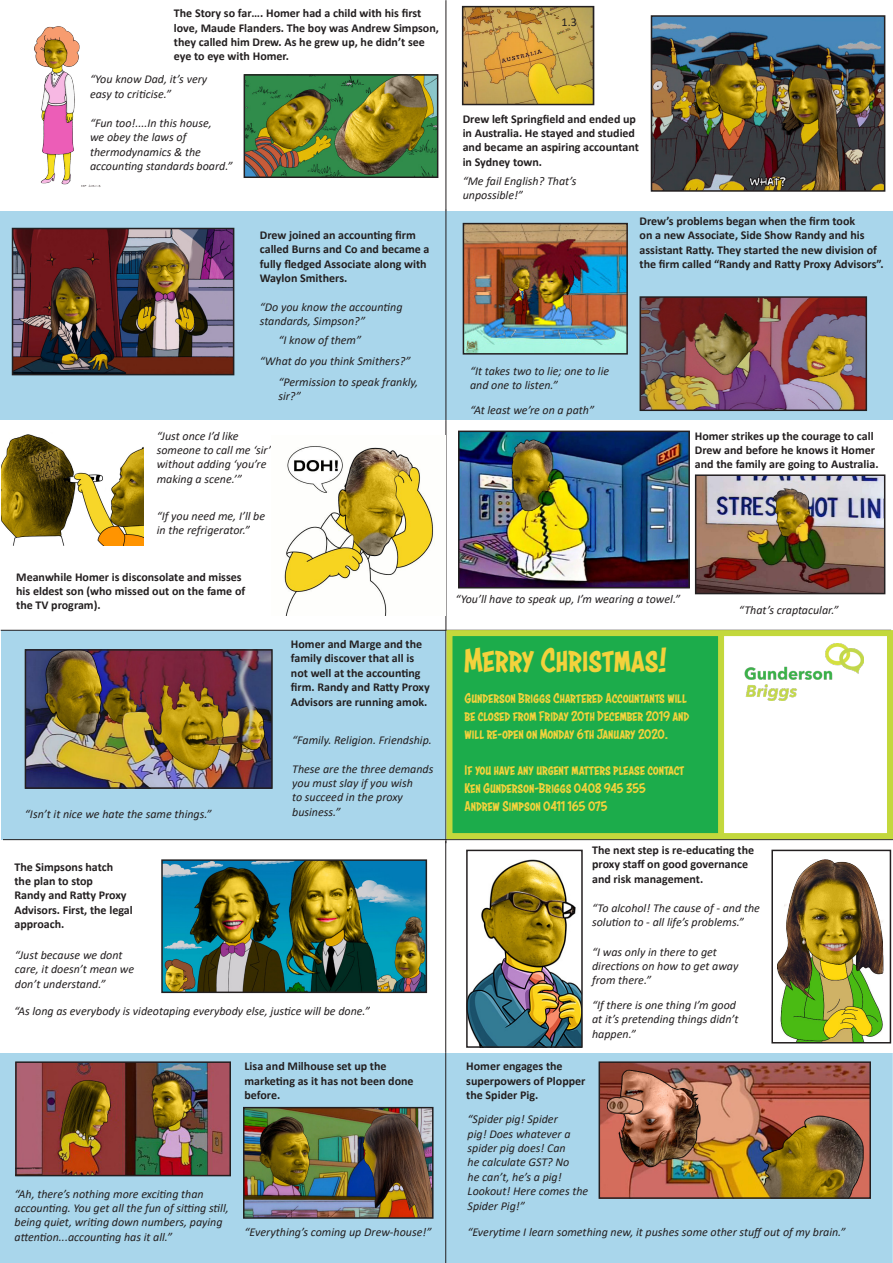
<style>
.page{position:relative;width:893px;height:1263px;background:#fff}
.page>*{position:absolute;margin:0;border:0;box-sizing:border-box;transform-origin:0 0}
.t1{font:36px "Astounder Squared BB";color:#f3d23c}
.t2{font:15px/18px "Astounder Squared BB";color:#f3d23c}
.t3{font:italic 12px/14.4px "Calibri";color:#231f20}
.t4{font:700 12px/14.4px "Calibri";color:#231f20}
.t5{font:12px "Calibri";color:#231f20}
</style>
<div class="page">
<img style="left:34px;top:26px;width:67px;height:161px">
<div style="left:1px;top:211px;width:892px;height:209px;background:#a9d6eb"></div>
<div style="left:1px;top:630px;width:445px;height:210px;background:#a9d6eb"></div>
<div style="left:1px;top:1053px;width:891px;height:210px;background:#a9d6eb"></div>
<img style="left:465px;top:9px;width:126px;height:93px">
<div style="left:462px;top:6px;width:132px;height:99px;border:2px solid #231f20"></div>
<hr style="left:446px;top:421px;width:1px;height:211px;background:#231f20">
<hr style="left:445px;top:1052px;width:1px;height:211px;background:#231f20">
<hr style="left:446px;top:210px;width:1px;height:211px;background:#231f20">
<hr style="left:446px;top:0;width:1px;height:210px;background:#231f20">
<hr style="left:446px;top:632px;width:1px;height:211px;background:#231f20">
<hr style="left:445px;top:841px;width:1px;height:211px;background:#231f20">
<div style="left:452px;top:632px;width:269px;height:204px;background:#1cac4b"></div>
<hr style="left:1px;top:630px;width:890px;height:1px;background:#231f20">
<img style="left:247px;top:77px;width:188px;height:98px">
<div style="left:244px;top:74px;width:194px;height:104px;border:2px solid #231f20"></div>
<img style="left:654px;top:18px;width:228px;height:171px">
<div style="left:651px;top:15px;width:234px;height:177px;border:2px solid #231f20"></div>
<img style="left:15px;top:231px;width:216px;height:141px">
<div style="left:12px;top:228px;width:222px;height:147px;border:2px solid #231f20"></div>
<img style="left:466px;top:226px;width:159px;height:126px">
<div style="left:463px;top:223px;width:165px;height:132px;border:2px solid #231f20"></div>
<img style="left:643px;top:299px;width:221px;height:109px">
<div style="left:640px;top:296px;width:227px;height:115px;border:2px solid #231f20"></div>
<img style="left:1px;top:434px;width:143px;height:111px">
<img style="left:284px;top:446px;width:151px;height:169px">
<img style="left:461px;top:434px;width:226px;height:151px">
<div style="left:458px;top:431px;width:232px;height:157px;border:2px solid #231f20"></div>
<img style="left:698px;top:477px;width:184px;height:114px">
<div style="left:695px;top:474px;width:190px;height:120px;border:2px solid #231f20"></div>
<img style="left:28px;top:652px;width:242px;height:134px">
<div style="left:25px;top:649px;width:248px;height:140px;border:2px solid #231f20"></div>
<img style="left:777px;top:859px;width:107px;height:181px">
<div style="left:771px;top:850px;width:120px;height:193px;border:2px solid #231f20"></div>
<img style="left:18px;top:1064px;width:210px;height:109px">
<div style="left:15px;top:1061px;width:216px;height:115px;border:2px solid #231f20"></div>
<img style="left:246px;top:1110px;width:185px;height:106px">
<div style="left:243px;top:1107px;width:191px;height:112px;border:2px solid #231f20"></div>
<img style="left:602px;top:1064px;width:266px;height:132px">
<div style="left:599px;top:1061px;width:272px;height:138px;border:2px solid #231f20"></div>
<img style="left:744px;top:643px;width:120px;height:58px">
<hr style="left:3px;top:839px;width:890px;height:1px;background:#231f20">
<div style="left:446px;top:630px;width:447px;height:209px;border:6px solid #c3d83c"></div>
<div style="left:718px;top:632px;width:6px;height:204px;background:#c3d83c"></div>
<img style="left:469px;top:859px;width:111px;height:186px">
<div style="left:466px;top:850px;width:117px;height:198px;border:2px solid #231f20"></div>
<img style="left:164px;top:862px;width:260px;height:128px">
<div style="left:161px;top:859px;width:266px;height:134px;border:2px solid #231f20"></div>
<p class="t4" style="left:174px;top:6px;width:266px">The Story so far…. Homer had a child with his first love, Maude Flanders. The boy was Andrew Simpson, they called him Drew. As he grew up, he didn’t see eye to eye with Homer.</p>
<p class="t3" style="left:90px;top:71px;width:119px">“You know Dad, it’s very easy to criticise.”</p>
<p class="t3" style="left:90px;top:115px;width:144px">“Fun too!....In this house,<br>we obey the laws of thermodynamics &amp; the accounting standards board.”</p>
<p class="t4" style="left:260px;top:228px;width:171px">Drew joined an accounting firm called Burns and Co and became a fully fledged Associate along with<br>Waylon Smithers.</p>
<p class="t3" style="left:260px;top:299px;width:144px">“Do you know the accounting standards, Simpson?”</p>
<p class="t3" style="left:278px;top:332px;width:84px">“I know of them”</p>
<p class="t3" style="left:260px;top:353px;width:152px">“What do you think Smithers?”</p>
<p class="t3" style="left:278px;top:374px;width:141px">“Permission to speak frankly, sir?”</p>
<p class="t3" style="left:157px;top:428px;width:116px">“Just once I’d like someone to call me ‘sir’ without adding ‘you’re making a scene.’”</p>
<p class="t3" style="left:157px;top:508px;width:110px">“If you need me, I’ll be in the refrigerator.”</p>
<p class="t4" style="left:16px;top:569px;width:231px">Meanwhile Homer is disconsolate and misses his eldest son (who missed out on the fame of the TV program).</p>
<p class="t4" style="left:291px;top:637px;width:140px">Homer and Marge and the family discover that all is not well at the accounting firm. Randy and Ratty Proxy<br>Advisors are running amok.</p>
<p class="t3" style="left:292px;top:732px;width:141px">“Family. Religion. Friendship.</p>
<p class="t3" style="left:292px;top:761px;width:143px">These are the three demands you must slay if you wish<br>to succeed in the proxy</p>
<p class="t3" style="left:25px;top:806px;width:188px">“Isn’t it nice we hate the same things.”</p>
<p class="t3" style="left:292px;top:804px;width:50px">business.”</p>
<p class="t4" style="left:14px;top:859px;width:120px">The Simpsons hatch the plan to stop<br>Randy and Ratty Proxy<br>Advisors. First, the legal approach.</p>
<p class="t3" style="left:15px;top:947px;width:121px">“Just because we dont care, it doesn’t mean we don’t understand.”</p>
<p class="t3" style="left:14px;top:1004px;width:357px">“As long as everybody is videotaping everybody else, justice will be done.”</p>
<p class="t5" style="left:562px;top:14px;width:17px">1.3</p>
<p class="t4" style="left:463px;top:111px;width:178px">Drew left Springfield and ended up in Australia. He stayed and studied and became an aspiring accountant in Sydney town.</p>
<p class="t3" style="left:463px;top:173px;width:115px">“Me fail English? That’s unpossible!”</p>
<p class="t4" style="left:640px;top:214px;width:246px">Drew’s problems began when the firm took<br>on a new Associate, Side Show Randy and his assistant Ratty. They started the new division of the firm called “Randy and Ratty Proxy Advisors”.</p>
<p class="t3" style="left:470px;top:363px;width:141px">“It takes two to lie; one to lie and one to listen.”</p>
<p class="t3" style="left:470px;top:402px;width:125px">“At least we’re on a path”</p>
<p class="t4" style="left:695px;top:428px;width:185px">Homer strikes up the courage to call<br>Drew and before he knows it Homer and the family are going to Australia.</p>
<p class="t3" style="left:455px;top:592px;width:226px">“You’ll have to speak up, I’m wearing a towel.”</p>
<p class="t1" style="left:464px;top:640px;width:205px">Merry Christmas!</p>
<p class="t2" style="left:465px;top:689px;width:226px">Gunderson Briggs Chartered Accountants will be closed from Friday 20th December 2019 and will re-open on Monday 6th January 2020.</p>
<p class="t2" style="left:465px;top:761px;width:221px">If you have any urgent matters please contact</p>
<p class="t2" style="left:465px;top:779px;width:183px">Ken Gunderson-Briggs 0408 945 355</p>
<p class="t2" style="left:465px;top:797px;width:144px">Andrew Simpson 0411 165 075</p>
<p class="t3" style="left:739px;top:602px;width:101px">“That’s craptacular.”</p>
<p class="t4" style="left:592px;top:842px;width:164px">The next step is re-educating the proxy staff on good governance and risk management.</p>
<p class="t3" style="left:592px;top:900px;width:169px">“To alcohol! The cause of - and the solution to - all life’s problems.”</p>
<p class="t3" style="left:592px;top:944px;width:148px">“I was only in there to get directions on how to get away from there.”</p>
<p class="t3" style="left:592px;top:997px;width:148px">“If there is one thing I’m good at it’s pretending things didn’t happen.”</p>
<p class="t3" style="left:15px;top:1186px;width:216px">“Ah, there’s nothing more exciting than accounting. You get all the fun of sitting still, being quiet, writing down numbers, paying attention...accounting has it all.”</p>
<p class="t4" style="left:244px;top:1059px;width:171px">Lisa and Milhouse set up the marketing as it has not been done before.</p>
<p class="t4" style="left:466px;top:1059px;width:121px">Homer engages the superpowers of Plopper the Spider Pig.</p>
<p class="t3" style="left:244px;top:1224px;width:188px">“Everything’s coming up Drew-house!”</p>
<p class="t3" style="left:468px;top:1111px;width:122px">“Spider pig! Spider<br>pig! Does whatever a spider pig does! Can<br>he calculate GST? No<br>he can’t, he’s a pig!<br>Lookout! Here comes the<br>Spider Pig!”</p>
<p class="t3" style="left:467px;top:1224px;width:380px">“Everytime I learn something new, it pushes some other stuff out of my brain.”</p>
</div>
